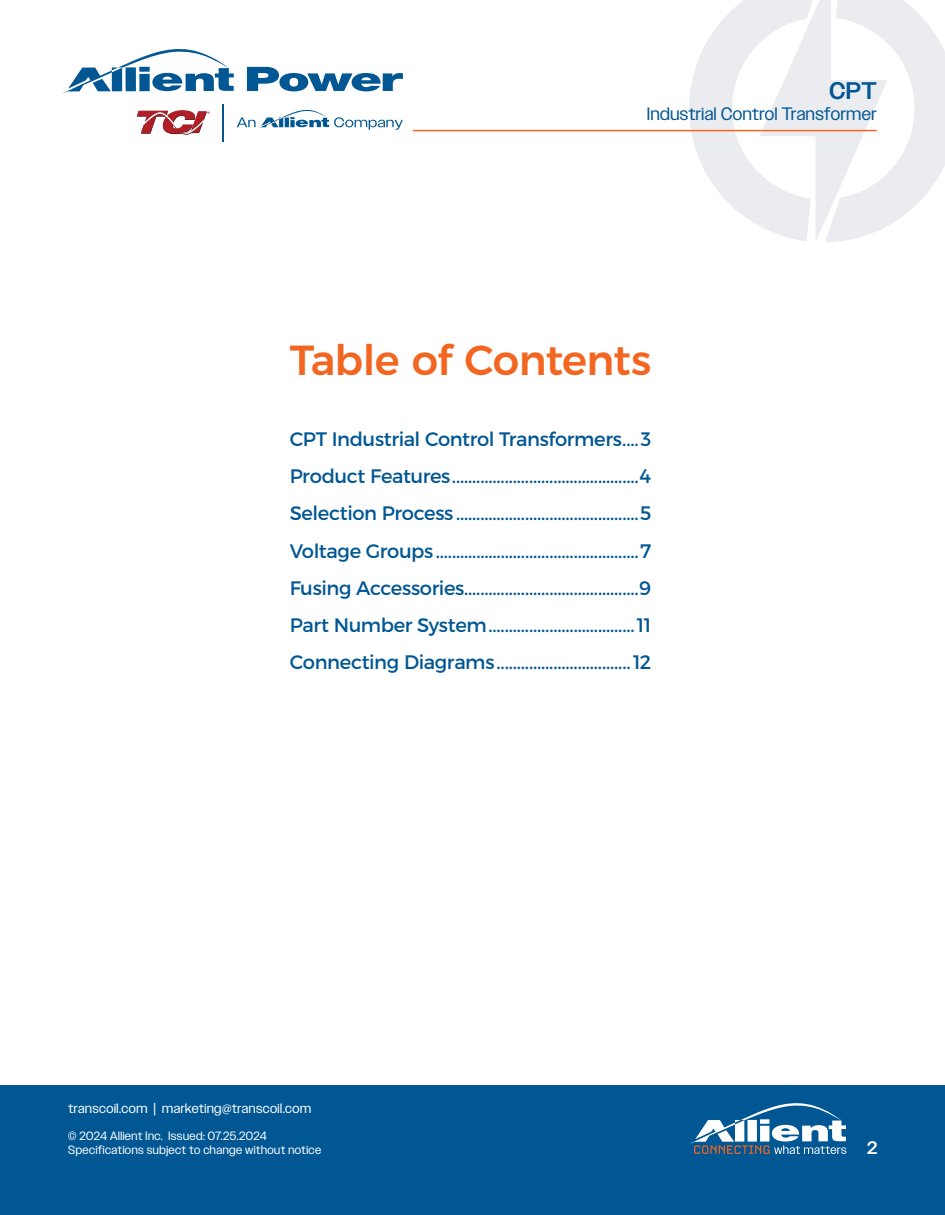
<style>
.page{position:relative;width:945px;height:1215px;background:#fff}
.page>*{position:absolute;margin:0;border:0;box-sizing:border-box;transform-origin:0 0}
.t1{font:500 42px "Montserrat";letter-spacing:-.02em;color:#f36621}
.t2{font:500 24px "Owners";color:#005793}
.t3{font:19.5px "Montserrat";letter-spacing:-.02em;color:#005793}
.t4{font:18px "Owners";letter-spacing:.03em;color:#005793}
.t5{font:500 18px "Owners";color:#fff}
.t6{font:13.5px "Owners";letter-spacing:.04em;color:#fff}
.t7{font:12px/14.4px "Owners";letter-spacing:.04em;color:#fff}
</style>
<div class="page">
<svg style="left:689px;top:0;width:256px;height:242px"></svg>
<hr style="left:413px;top:130px;width:464px;height:1px;background:#f36621">
<div style="left:0;top:1085px;width:945px;height:129px;background:#005793"></div>
<svg style="left:690px;top:1103px;width:156px;height:51px"></svg>
<svg style="left:137px;top:110px;width:73px;height:25px"></svg>
<svg style="left:237px;top:109px;width:166px;height:21px"></svg>
<hr style="left:222px;top:104px;width:2px;height:37px;background:#005793">
<svg style="left:247px;top:67px;width:156px;height:24px"></svg>
<svg style="left:62px;top:49px;width:172px;height:45px"></svg>
<p class="t2" style="left:830px;top:77px;width:49px">CPT</p>
<p class="t4" style="left:647px;top:104px;width:231px">Industrial Control Transformer</p>
<p class="t1" style="left:290px;top:326px;width:363px">Table of Contents</p>
<p class="t3" style="left:290px;top:427px;width:363px">CPT Industrial Control Transformers....3</p>
<p class="t3" style="left:290px;top:464px;width:363px">Product Features..............................................4</p>
<p class="t3" style="left:290px;top:501px;width:363px">Selection Process .............................................5</p>
<p class="t3" style="left:290px;top:539px;width:363px">Voltage Groups ..................................................7</p>
<p class="t3" style="left:290px;top:576px;width:363px">Fusing Accessories...........................................9</p>
<p class="t3" style="left:290px;top:613px;width:363px">Part Number System....................................11</p>
<p class="t3" style="left:290px;top:650px;width:363px">Connecting Diagrams.................................12</p>
<p class="t6" style="left:68px;top:1100px;width:244px">transcoil.com | marketing@transcoil.com</p>
<p class="t7" style="left:68px;top:1128px;width:255px">© 2024 Allient Inc. Issued: 07.25.2024<br>Specifications subject to change without notice</p>
<p class="t5" style="left:867px;top:1137px;width:12px">2</p>
</div>
